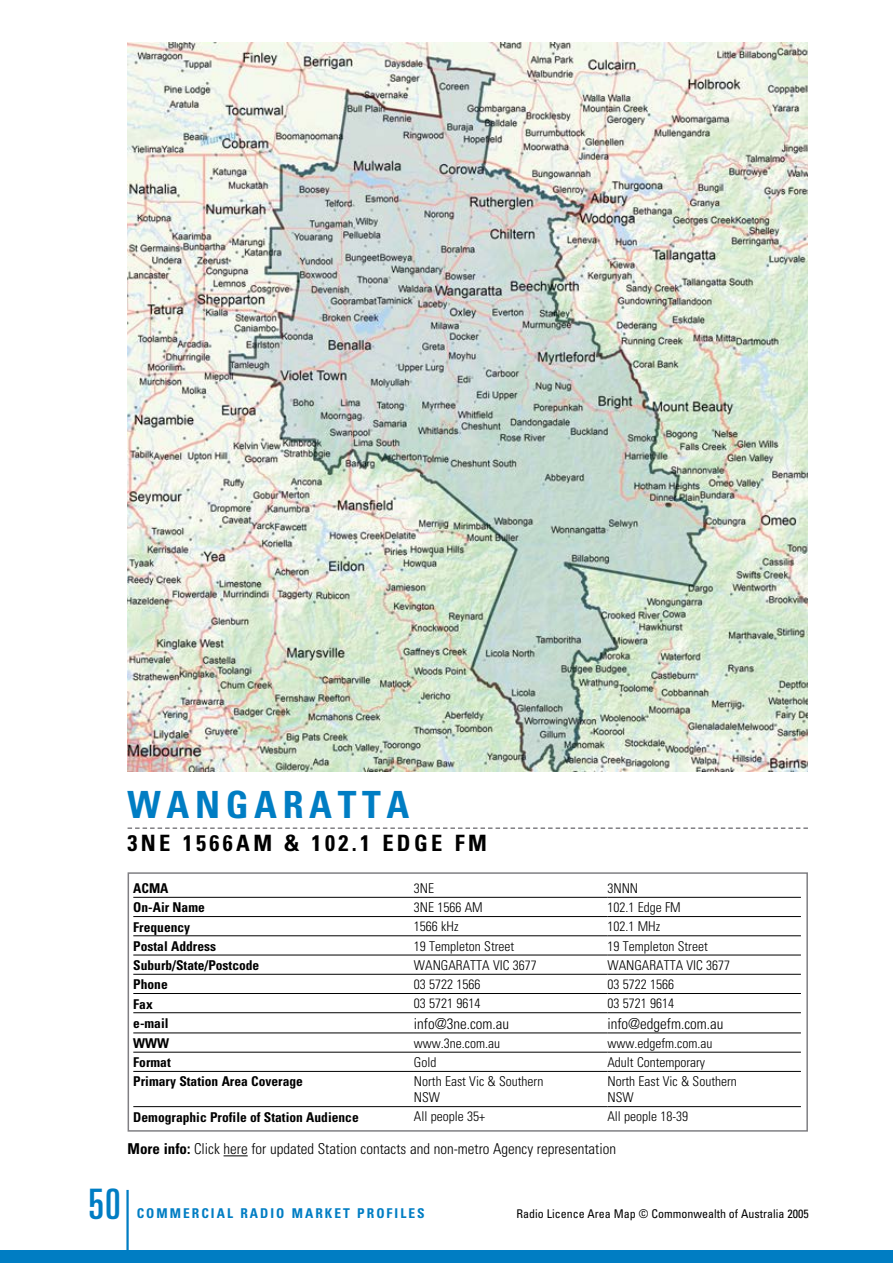
<style>
.page{position:relative;width:893px;height:1263px;background:#fff}
.page>*{position:absolute;margin:0;border:0;box-sizing:border-box;transform-origin:0 0}
.t1{font:ultra-condensed 42px "Univers";color:#007dc3}
.t2{font:700 condensed 37.5px "Univers";letter-spacing:.15em;color:#007dc3}
.t3{font:700 condensed 22.5px "Univers";letter-spacing:.15em;color:#000}
.t4{font:300 condensed 15px "Univers";color:#000}
.t5{font:300 condensed 13.5px/16.2px "Univers";color:#000}
.t6{font:700 condensed 13.5px "Univers";color:#000}
.t7{font:700 condensed 13.5px "Univers";letter-spacing:.15em;color:#007dc3}
.t8{font:condensed 12px "Univers";color:#000}
.s1{font-weight:700}
</style>
<div class="page">
<hr style="left:126px;top:1190px;width:3px;height:73px;background:#007dc3">
<div style="left:0;top:1250px;width:893px;height:13px;background:#007dc3"></div>
<svg style="left:224px;top:1155px;width:24px;height:1px"></svg>
<img style="left:128px;top:43px;width:680px;height:729px">
<hr style="left:133px;top:897px;width:281px;height:1px;background:#000">
<hr style="left:414px;top:897px;width:193px;height:1px;background:#000">
<hr style="left:607px;top:897px;width:194px;height:1px;background:#000">
<hr style="left:133px;top:916px;width:281px;height:1px;background:#000">
<hr style="left:414px;top:916px;width:193px;height:1px;background:#000">
<hr style="left:607px;top:916px;width:194px;height:1px;background:#000">
<hr style="left:133px;top:935px;width:281px;height:1px;background:#000">
<hr style="left:414px;top:935px;width:193px;height:1px;background:#000">
<hr style="left:607px;top:935px;width:194px;height:1px;background:#000">
<hr style="left:133px;top:955px;width:281px;height:1px;background:#000">
<hr style="left:414px;top:955px;width:193px;height:1px;background:#000">
<hr style="left:607px;top:955px;width:194px;height:1px;background:#000">
<hr style="left:133px;top:974px;width:281px;height:1px;background:#000">
<hr style="left:414px;top:974px;width:193px;height:1px;background:#000">
<hr style="left:607px;top:974px;width:194px;height:1px;background:#000">
<hr style="left:133px;top:993px;width:281px;height:1px;background:#000">
<hr style="left:414px;top:993px;width:193px;height:1px;background:#000">
<hr style="left:607px;top:993px;width:194px;height:1px;background:#000">
<hr style="left:133px;top:1012px;width:281px;height:1px;background:#000">
<hr style="left:414px;top:1012px;width:193px;height:1px;background:#000">
<hr style="left:607px;top:1012px;width:194px;height:1px;background:#000">
<hr style="left:133px;top:1032px;width:281px;height:1px;background:#000">
<hr style="left:414px;top:1032px;width:193px;height:1px;background:#000">
<hr style="left:607px;top:1032px;width:194px;height:1px;background:#000">
<hr style="left:133px;top:1052px;width:281px;height:1px;background:#000">
<hr style="left:414px;top:1052px;width:193px;height:1px;background:#000">
<hr style="left:607px;top:1052px;width:194px;height:1px;background:#000">
<hr style="left:133px;top:1071px;width:281px;height:1px;background:#000">
<hr style="left:414px;top:1071px;width:193px;height:1px;background:#000">
<hr style="left:607px;top:1071px;width:194px;height:1px;background:#000">
<hr style="left:133px;top:1106px;width:281px;height:1px;background:#000">
<hr style="left:414px;top:1106px;width:193px;height:1px;background:#000">
<hr style="left:607px;top:1106px;width:194px;height:1px;background:#000">
<div style="left:128px;top:872px;width:680px;height:260px;border:2px solid #807f83"></div>
<svg style="left:128px;top:827px;width:680px;height:2px"></svg>
<h2 class="t2" style="left:128px;top:782px;width:283px">w angaratta</h2>
<h3 class="t3" style="left:128px;top:829px;width:29px">3NE</h3>
<h3 class="t3" style="left:183px;top:829px;width:288px">1566am &amp; 102.1 EDGE FM</h3>
<p class="t6" style="left:133px;top:880px;width:27px">ACMA</p>
<p class="t5" style="left:414px;top:880px;width:22px">3NE</p>
<p class="t5" style="left:607px;top:880px;width:32px">3NNN</p>
<p class="t6" style="left:133px;top:899px;width:73px">On-Air Name</p>
<p class="t5" style="left:414px;top:899px;width:70px">3NE 1566 AM</p>
<p class="t5" style="left:607px;top:899px;width:75px">102.1 Edge FM</p>
<p class="t6" style="left:133px;top:918px;width:58px">Frequency</p>
<p class="t5" style="left:414px;top:918px;width:46px">1566 kHz</p>
<p class="t5" style="left:607px;top:918px;width:54px">102.1 MHz</p>
<p class="t6" style="left:133px;top:938px;width:84px">Postal Address</p>
<p class="t5" style="left:414px;top:937px;width:102px">19 Templeton Street</p>
<p class="t5" style="left:607px;top:937px;width:102px">19 Templeton Street</p>
<p class="t6" style="left:133px;top:957px;width:128px">Suburb/State/Postcode</p>
<p class="t5" style="left:414px;top:957px;width:124px">WANGARATTA VI C 3677</p>
<p class="t5" style="left:607px;top:957px;width:124px">WANGARATTA VI C 3677</p>
<p class="t6" style="left:133px;top:976px;width:36px">Phone</p>
<p class="t5" style="left:414px;top:976px;width:68px">03 5722 1566</p>
<p class="t5" style="left:607px;top:976px;width:68px">03 5722 1566</p>
<p class="t6" style="left:133px;top:995px;width:21px">Fax</p>
<p class="t5" style="left:414px;top:995px;width:68px">03 5721 9614</p>
<p class="t5" style="left:607px;top:995px;width:68px">03 5721 9614</p>
<p class="t6" style="left:133px;top:1015px;width:37px">e-mail</p>
<p class="t4" style="left:414px;top:1014px;width:97px">info@3ne.com.au</p>
<p class="t4" style="left:607px;top:1014px;width:118px">info@edgefm.com.au</p>
<p class="t6" style="left:133px;top:1035px;width:38px">WWW</p>
<p class="t5" style="left:414px;top:1035px;width:88px">www.3ne.com.au</p>
<p class="t5" style="left:607px;top:1035px;width:106px">www.edgefm.com.au</p>
<p class="t6" style="left:133px;top:1054px;width:39px">Format</p>
<p class="t5" style="left:414px;top:1054px;width:24px">Gold</p>
<p class="t5" style="left:607px;top:1054px;width:99px">Adult Contemporary</p>
<p class="t6" style="left:133px;top:1073px;width:171px">Primary Station Area Coverage</p>
<p class="t5" style="left:414px;top:1073px;width:131px">North East Vic &amp; Southern<br>NSW</p>
<p class="t5" style="left:607px;top:1073px;width:131px">North East Vic &amp; Southern<br>NSW</p>
<p class="t6" style="left:133px;top:1108px;width:227px">Demographic Profile of Station Audience</p>
<p class="t5" style="left:414px;top:1108px;width:73px">All people 35+</p>
<p class="t5" style="left:607px;top:1108px;width:82px">All people 18-39</p>
<p class="t4" style="left:128px;top:1140px;width:490px"><span class="s1">More info:</span> Click here for updated Station contacts and non-metro Agency representation</p>
<h1 class="t1" style="left:89px;top:1180px;width:34px">50</h1>
<p class="t7" style="left:137px;top:1204px;width:289px">Commercial Radio M arket Profiles</p>
<p class="t8" style="left:516px;top:1206px;width:294px">Radio Licence Area Map © Commonwealth of Australia 2005</p>
</div>
